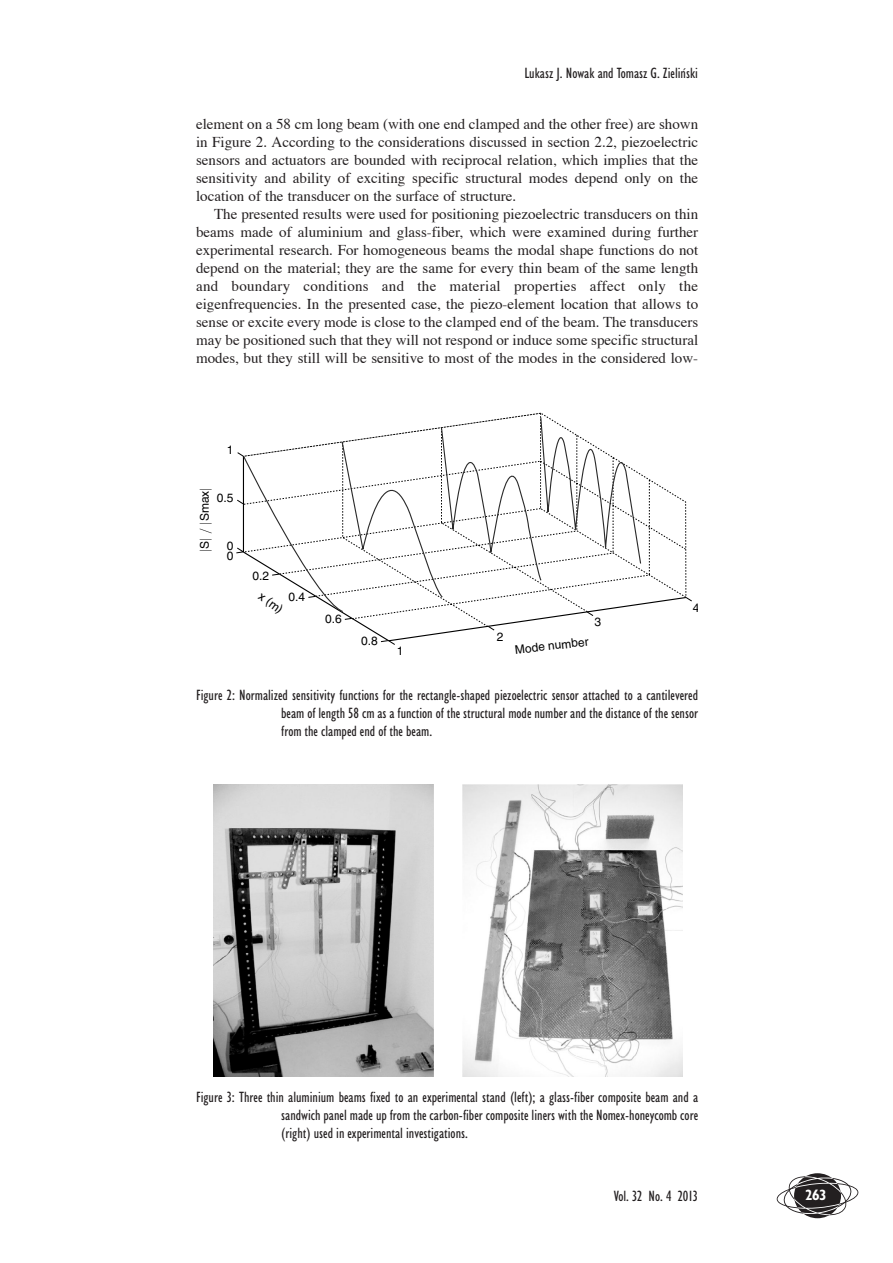
<style>
.page{position:relative;width:893px;height:1263px;background:#fff}
.page>*{position:absolute;margin:0;border:0;box-sizing:border-box;transform-origin:0 0}
.t1{font:15px/18px "Times";color:#231f20;text-align:justify}
.t2{font:condensed 15px/18px "Humanist 521 BT";color:#231f20;text-align:justify}
.t3{font:700 condensed 15px "Humanist 521 BT";color:#fff}
.t4{font:12px "Helvetica";color:#000}
</style>
<div class="page">
<svg style="left:776px;top:1175px;width:83px;height:42px"></svg>
<svg style="left:271px;top:414px;width:334px;height:38px"></svg>
<svg style="left:236px;top:452px;width:456px;height:193px"></svg>
<img style="left:462px;top:785px;width:220px;height:291px">
<img style="left:213px;top:785px;width:220px;height:291px">
<p class="t2" style="left:524px;top:66px;width:175px">Lukasz J. Nowak and Tomasz G. Zieli´nski</p>
<p class="t1" style="left:196px;top:117px;width:503px">element on a 58 cm long beam (with one end clamped and the other free) are shown in Figure 2. According to the considerations discussed in section 2.2, piezoelectric sensors and actuators are bounded with reciprocal relation, which implies that the sensitivity and ability of exciting specific structural modes depend only on the location of the transducer on the surface of structure.</p>
<p class="t1" style="left:196px;top:207px;width:503px;text-indent:18px">The presented results were used for positioning piezoelectric transducers on thin beams made of aluminium and glass-fiber, which were examined during further experimental research. For homogeneous beams the modal shape functions do not depend on the material; they are the same for every thin beam of the same length and boundary conditions and the material properties affect only the eigenfrequencies. In the presented case, the piezo-element location that allows to sense or excite every mode is close to the clamped end of the beam. The transducers may be positioned such that they will not respond or induce some specific structural modes, but they still will be sensitive to most of the modes in the considered low-</p>
<p class="t4" style="left:227px;top:446px;width:8px">1</p>
<p class="t4" style="left:200px;top:521px;width:32px;rotate:-90deg">Smax</p>
<p class="t4" style="left:217px;top:494px;width:18px">0.5</p>
<p class="t4" style="left:200px;top:549px;width:10px;rotate:-90deg">S</p>
<p class="t4" style="left:227px;top:541px;width:8px">0</p>
<p class="t4" style="left:227px;top:551px;width:8px">0</p>
<p class="t4" style="left:252px;top:571px;width:18px">0.2</p>
<p class="t4" style="left:263px;top:591px;width:29px;rotate:37deg">x (m)</p>
<p class="t4" style="left:288px;top:593px;width:18px">0.4</p>
<p class="t4" style="left:325px;top:615px;width:18px">0.6</p>
<p class="t4" style="left:361px;top:637px;width:18px">0.8</p>
<p class="t4" style="left:397px;top:647px;width:8px">1</p>
<p class="t4" style="left:496px;top:632px;width:8px">2</p>
<p class="t4" style="left:594px;top:618px;width:8px">3</p>
<p class="t4" style="left:514px;top:646px;width:76px;rotate:-7deg">Mode number</p>
<p class="t4" style="left:692px;top:603px;width:8px">4</p>
<p class="t2" style="left:281px;top:688px;width:418px;text-indent:-85px">Figure 2: Normalized sensitivity functions for the rectangle-shaped piezoelectric sensor attached to a cantilevered beam of length 58 cm as a function of the structural mode number and the distance of the sensor from the clamped end of the beam.</p>
<p class="t2" style="left:281px;top:1089px;width:418px;text-indent:-85px">Figure 3: Three thin aluminium beams fixed to an experimental stand (left); a glass-fiber composite beam and a sandwich panel made up from the carbon-fiber composite liners with the Nomex-honeycomb core (right) used in experimental investigations.</p>
<p class="t2" style="left:613px;top:1188px;width:86px">Vol. 32 No. 4 2013</p>
<p class="t3" style="left:805px;top:1190px;width:22px">263</p>
</div>
